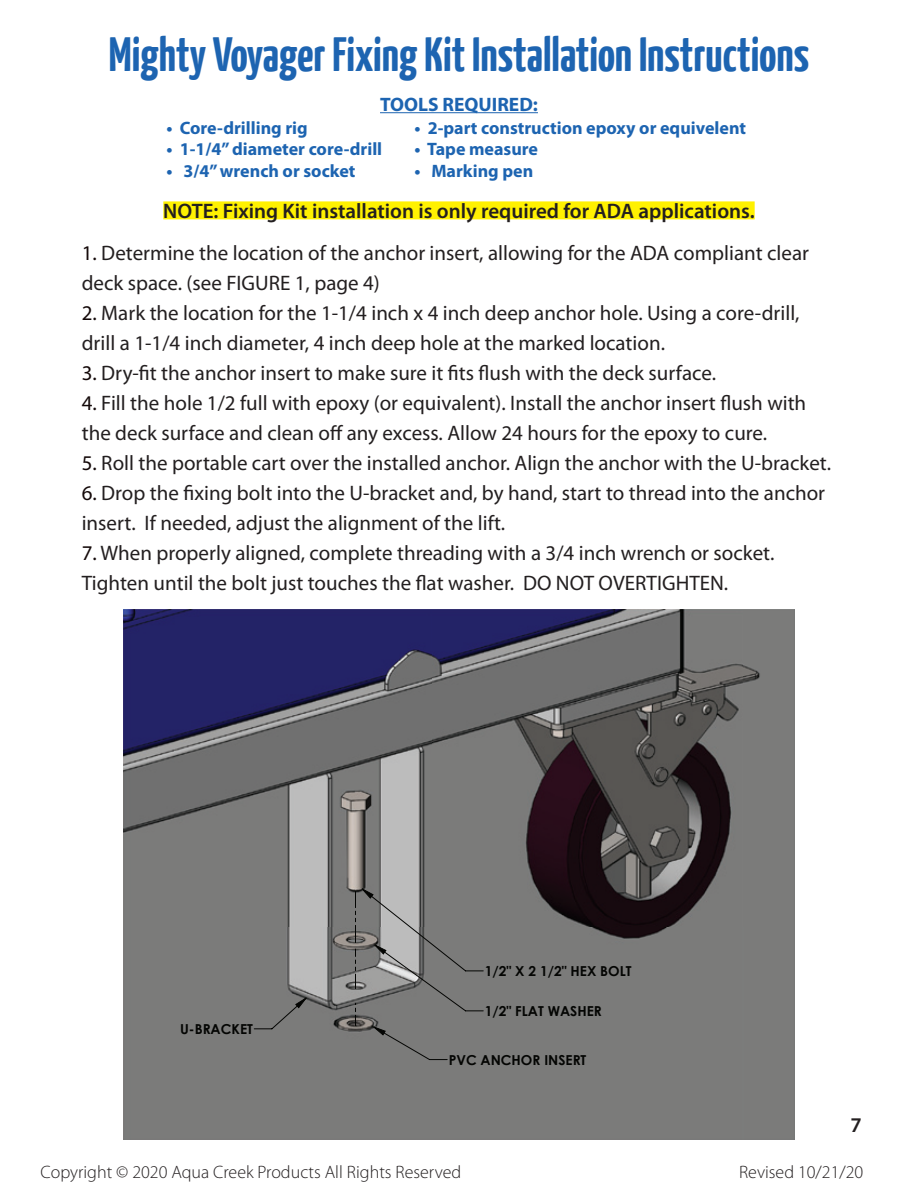
<style>
.page{position:relative;width:918px;height:1188px;background:#fff}
.page>*{position:absolute;margin:0;border:0;box-sizing:border-box;transform-origin:0 0}
.t1{font:700 48px "Yanone Kaffeesatz";color:#1d64b1}
.t2{font:21px/30px "Myriad Pro";color:#231f20}
.t3{font:600 21px "Myriad Pro";color:#231f20}
.t4{font:700 19.5px "Myriad Pro";color:#1d64b1}
.t5{font:700 18px "Myriad Pro";color:#1d64b1}
.t6{font:300 18px "Myriad Pro";color:#231f20}
.t7{font:700 13.8px "Century Gothic";color:#040503}
.s1{color:#140909}
</style>
<div class="page">
<hr style="left:380px;top:112px;width:158px;height:1px;background:#1d64b1">
<div style="left:163px;top:201px;width:592px;height:18px;background:#fff101"></div>
<img style="left:123px;top:609px;width:672px;height:531px">
<svg style="left:254px;top:888px;width:230px;height:172px;background:#838382"></svg>
<h1 class="t1" style="left:109px;top:25px;width:702px">Mighty Voyager Fixing Kit Installation Instructions</h1>
<p class="t4" style="left:380px;top:91px;width:159px">TOOLS REQUIRED:</p>
<p class="t5" style="left:414px;top:116px;width:333px">• 2-part construction epoxy or equivelent</p>
<p class="t5" style="left:414px;top:137px;width:125px">• Tape measure</p>
<p class="t5" style="left:414px;top:159px;width:121px">• Marking pen</p>
<p class="t3" style="left:163px;top:198px;width:593px">NOTE: Fixing Kit installation is only required for ADA applications.</p>
<p class="t5" style="left:166px;top:116px;width:143px">• Core-drilling rig</p>
<p class="t5" style="left:166px;top:137px;width:217px">• 1-1/4” diameter core-drill</p>
<p class="t5" style="left:166px;top:159px;width:191px">• 3/4” wrench or socket</p>
<p class="t2" style="left:82px;top:237px;width:729px"><span class="s1">1.</span> Determine the location of the anchor insert, allowing for the ADA compliant clear deck space. (see FIGURE 1, page 4)</p>
<p class="t2" style="left:82px;top:297px;width:719px"><span class="s1">2.</span> Mark the location for the 1-1/4 inch x 4 inch deep anchor hole. Using a core-drill, drill a 1-1/4 inch diameter, 4 inch deep hole at the marked location.</p>
<p class="t2" style="left:82px;top:357px;width:636px"><span class="s1">3.</span> Dry-fit the anchor insert to make sure it fits flush with the deck surface.</p>
<p class="t2" style="left:82px;top:387px;width:726px"><span class="s1">4.</span> Fill the hole 1/2 full with epoxy (or equivalent). Install the anchor insert flush with the deck surface and clean off any excess. Allow 24 hours for the epoxy to cure.</p>
<p class="t2" style="left:82px;top:447px;width:751px"><span class="s1">5.</span> Roll the portable cart over the installed anchor. Align the anchor with the U-bracket.</p>
<p class="t2" style="left:82px;top:477px;width:745px"><span class="s1">6.</span> Drop the fixing bolt into the U-bracket and, by hand, start to thread into the anchor insert. If needed, adjust the alignment of the lift.</p>
<p class="t2" style="left:82px;top:537px;width:694px"><span class="s1">7.</span> When properly aligned, complete threading with a 3/4 inch wrench or socket.<br>Tighten until the bolt just touches the flat washer. DO NOT OVERTIGHTEN.</p>
<p class="t7" style="left:485px;top:961px;width:148px">1/2" X 2 1/2" HEX BOLT</p>
<p class="t7" style="left:180px;top:1019px;width:74px">U-BRACKET</p>
<p class="t7" style="left:485px;top:1001px;width:119px">1/2" FLAT WASHER</p>
<p class="t7" style="left:449px;top:1050px;width:139px">PVC ANCHOR INSERT</p>
<p class="t3" style="left:851px;top:1112px;width:13px">7</p>
<p class="t6" style="left:41px;top:1162px;width:422px">Copyright © 2020 Aqua Creek Products All Rights Reserved</p>
<p class="t6" style="left:739px;top:1162px;width:126px">Revised 10/21/20</p>
</div>
